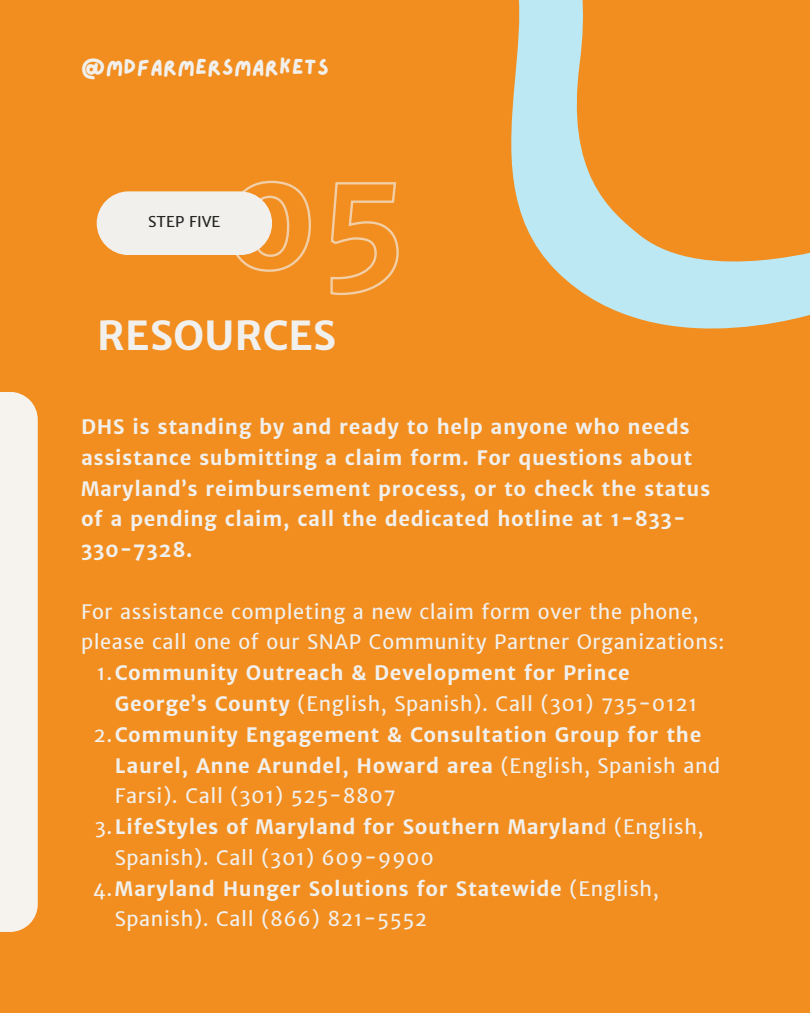
<style>
.page{position:relative;width:810px;height:1013px;background:#fff}
.page>*{position:absolute;margin:0;border:0;box-sizing:border-box;transform-origin:0 0}
.t1{font:700 40.2px "Merriweather Sans";color:#f1f0ec}
.t2{font:22px "Lazydog";letter-spacing:.015em;color:#f1f0ec}
.t3{font:700 20px/30.8px "Merriweather Sans";letter-spacing:.03em;color:#f1f0ec}
.t4{font:20px "Merriweather Sans";letter-spacing:.03em;color:#f1f0ec}
.t5{font:15px "Merriweather Sans";color:#242424}
.s1{font-weight:400}
.s2{font-weight:700}
</style>
<div class="page">
<div style="left:0;top:0;width:810px;height:1012px;background:#f28d1f"></div>
<div style="left:97px;top:191px;width:175px;height:64px;background:#f1f0ec;border-radius:32px"></div>
<svg style="left:176px;top:0;width:634px;height:329px"></svg>
<div style="left:0;top:392px;width:38px;height:540px;background:#f6f3ee"></div>
<p class="t2" style="left:81px;top:56px;width:249px">@MDFARMERSMARKETS</p>
<p class="t5" style="left:148px;top:213px;width:74px">STEP FIVE</p>
<h1 class="t1" style="left:97px;top:311px;width:241px">RESOURCES</h1>
<p class="t3" style="left:81px;top:411px;width:631px">DHS is standing by and ready to help anyone who needs assistance submitting a claim form. For questions about Maryland’s reimbursement process, or to check the status of a pending claim, call the dedicated hotline at 1-833- 330-7328.</p>
<p class="t4" style="left:81px;top:599px;width:619px">For assistance completing a new claim form over the phone,</p>
<p class="t4" style="left:81px;top:629px;width:645px">please call one of our SNAP Community Partner Organizations:</p>
<p class="t3" style="left:97px;top:657px;width:534px"><span class="s1">1.</span>Community Outreach &amp; Development for Prince</p>
<p class="t4" style="left:115px;top:691px;width:584px"><span class="s2">George’s County</span> (English, Spanish). Call (301) 735-0121</p>
<p class="t3" style="left:94px;top:719px;width:609px"><span class="s1">2.</span>Community Engagement &amp; Consultation Group for the</p>
<p class="t3" style="left:115px;top:750px;width:607px">Laurel, Anne Arundel, Howard area <span class="s1">(English, Spanish and</span></p>
<p class="t4" style="left:115px;top:783px;width:282px">Farsi). Call (301) 525-8807</p>
<p class="t3" style="left:95px;top:811px;width:610px"><span class="s1">3.</span>LifeStyles of Maryland for Southern Marylan<span class="s1">d (English,</span></p>
<p class="t4" style="left:115px;top:845px;width:320px">Spanish). Call (301) 609-9900</p>
<p class="t3" style="left:93px;top:873px;width:567px"><span class="s1">4.</span>Maryland Hunger Solutions for Statewide <span class="s1">(English,</span></p>
<p class="t4" style="left:115px;top:906px;width:314px">Spanish). Call (866) 821-5552</p>
</div>
